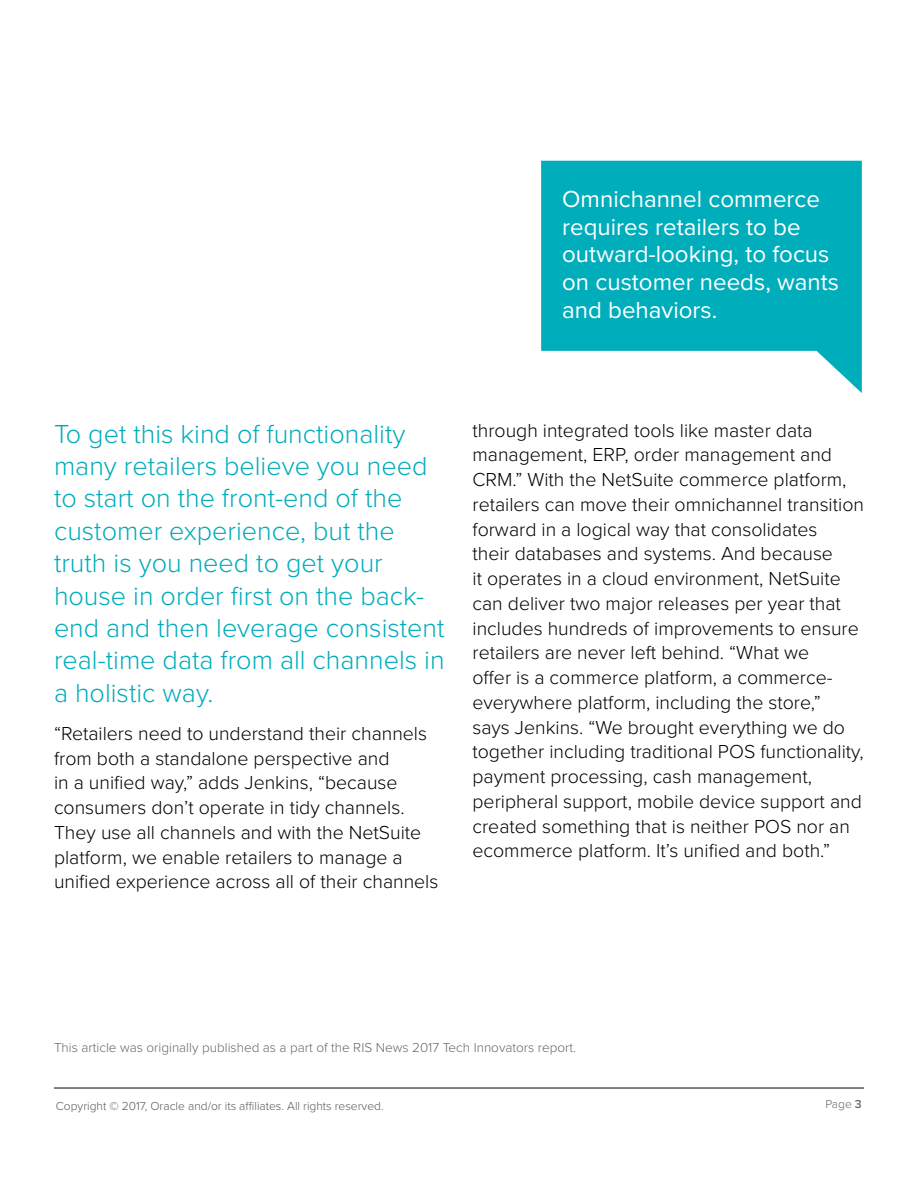
<style>
.page{position:relative;width:918px;height:1188px;background:#fff}
.page>*{position:absolute;margin:0;border:0;box-sizing:border-box;transform-origin:0 0}
.main_body{font:300 27px/32.4px "Proxima Nova";color:#00acba}
.t1{font:24.15px/27.6px "Proxima Nova";color:#fff}
.main_body-2{font:300 19.5px/24.8px "Proxima Nova";color:#000}
.t2{font:300 13.5px "Proxima Nova";color:#666767}
.t3{font:300 12px "Proxima Nova";color:#58595b}
.t4{font:300 12px "Proxima Nova";color:#666}
.s1{font-weight:600}
</style>
<div class="page">
<hr style="left:54px;top:1087px;width:810px;height:2px;background:#58595b">
<svg style="left:541px;top:161px;width:321px;height:232px;fill:#00adbb"></svg>
<p class="t1" style="left:562px;top:184px;width:278px">Omnichannel commerce requires retailers to be outward-looking, to focus on customer needs, wants and behaviors.</p>
<p class="main_body" style="left:54px;top:416px;width:392px">To get this kind of functionality many retailers believe you need to start on the front-end of the customer experience, but the truth is you need to get your house in order first on the back&shy;end and then leverage consistent real-time data from all channels in a holistic way.</p>
<p class="main_body-2" style="left:54px;top:720px;width:386px">“Retailers need to understand their channels from both a standalone perspective and<br>in a unified way,” adds Jenkins, “because consumers don’t operate in tidy channels.<br>They use all channels and with the NetSuite platform, we enable retailers to manage a unified experience across all of their channels</p>
<p class="main_body-2" style="left:472px;top:417px;width:393px">through integrated tools like master data management, ERP, order management and CRM.” With the NetSuite commerce platform, retailers can move their omnichannel transition forward in a logical way that consolidates<br>their databases and systems. And because<br>it operates in a cloud environment, NetSuite can deliver two major releases per year that includes hundreds of improvements to ensure retailers are never left behind. “What we<br>offer is a commerce platform, a commerce&shy;everywhere platform, including the store,”<br>says Jenkins. “We brought everything we do together including traditional POS functionality, payment processing, cash management, peripheral support, mobile device support and created something that is neither POS nor an ecommerce platform. It’s unified and both.”</p>
<p class="t2" style="left:54px;top:1038px;width:524px">This article was originally published as a part of the RIS News 2017 Tech Innovators report.</p>
<p class="t3" style="left:56px;top:1097px;width:329px">Copyright © 2017, Oracle and/or its affiliates. All rights reserved.</p>
<p class="t4" style="left:825px;top:1095px;width:38px">Page <span class="s1">3</span></p>
</div>
